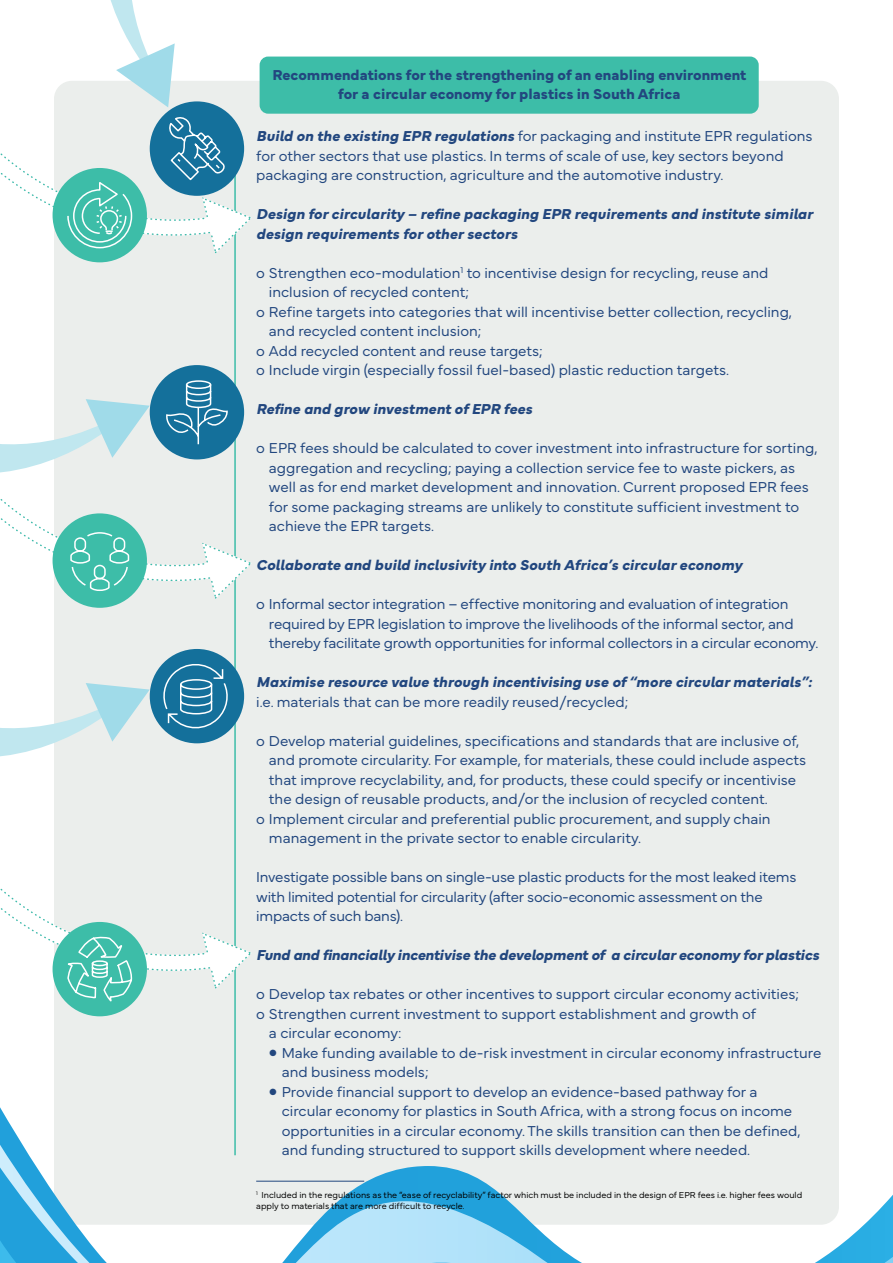
<style>
.page{position:relative;width:893px;height:1263px;background:#fff}
.page>*{position:absolute;margin:0;border:0;box-sizing:border-box;transform-origin:0 0}
.t1{font:300 15px/19.5px "Mundial";color:#22477f}
.t2{font:italic 700 15px/19.5px "Mundial";color:#22477f}
.t3{font:700 15px/19.5px "Mundial";color:#22477f;text-align:center}
.t4{font:300 9px/10.8px "Mundial";color:#000}
.s1{font-weight:700;font-style:italic}
</style>
<div class="page">
<div style="left:54px;top:81px;width:785px;height:1144px;background:#ebeeec;border-radius:18px"></div>
<svg style="left:0;top:1145px;width:893px;height:118px"></svg>
<svg style="left:0;top:1240px;width:16px;height:23px"></svg>
<div style="left:260px;top:57px;width:499px;height:57px;background:#3dbda8;border-radius:9px"></div>
<hr style="left:256px;top:1181px;width:108px;height:1px;background:#22477f">
<svg style="left:0;top:683px;width:150px;height:74px"></svg>
<hr style="left:234px;top:131px;width:2px;height:1024px;background:#3dbda8">
<div style="left:53px;top:168px;width:94px;height:94px;background:#3dbda8;border-radius:50%"></div>
<div style="left:53px;top:513px;width:94px;height:95px;background:#3dbda8;border-radius:50%"></div>
<svg style="left:0;top:0;width:251px;height:254px"></svg>
<div style="left:150px;top:649px;width:94px;height:94px;background:#14709b;border-radius:50%"></div>
<svg style="left:0;top:350px;width:251px;height:249px"></svg>
<svg style="left:162px;top:659px;width:68px;height:74px"></svg>
<svg style="left:0;top:855px;width:251px;height:284px"></svg>
<p class="t3" style="left:273px;top:63px;width:475px">Recommendations for the strengthening of an enabling environment for a circular economy for plastics in South Africa</p>
<p class="t1" style="left:256px;top:125px;width:558px"><span class="s1">Build on the existing EPR regulations</span> for packaging and institute EPR regulations for other sectors that use plastics. In terms of scale of use, key sectors beyond packaging are construction, agriculture and the automotive industry.</p>
<p class="t2" style="left:256px;top:203px;width:558px">Design for circularity – refine packaging EPR requirements and institute similar design requirements for other sectors</p>
<p class="t1" style="left:256px;top:261px;width:514px">o Strengthen eco-modulation<sup>1</sup> to incentivise design for recycling, reuse and</p>
<p class="t1" style="left:269px;top:281px;width:202px">inclusion of recycled content;</p>
<p class="t1" style="left:256px;top:300px;width:537px">o Refine targets into categories that will incentivise better collection, recycling,</p>
<p class="t1" style="left:269px;top:320px;width:214px">and recycled content inclusion;</p>
<p class="t1" style="left:256px;top:339px;width:288px">o Add recycled content and reuse targets;</p>
<p class="t1" style="left:256px;top:359px;width:474px">o Include virgin (especially fossil fuel-based) plastic reduction targets.</p>
<p class="t2" style="left:256px;top:398px;width:278px">Refine and grow investment of EPR fees</p>
<p class="t1" style="left:269px;top:437px;width:550px;text-indent:-13px">o EPR fees should be calculated to cover investment into infrastructure for sorting, aggregation and recycling; paying a collection service fee to waste pickers, as well as for end market development and innovation. Current proposed EPR fees for some packaging streams are unlikely to constitute sufficient investment to achieve the EPR targets.</p>
<p class="t2" style="left:256px;top:554px;width:488px">Collaborate and build inclusivity into South Africa’s circular economy</p>
<p class="t1" style="left:269px;top:593px;width:551px;text-indent:-13px">o Informal sector integration – effective monitoring and evaluation of integration required by EPR legislation to improve the livelihoods of the informal sector, and thereby facilitate growth opportunities for informal collectors in a circular economy.</p>
<p class="t2" style="left:256px;top:671px;width:557px">Maximise resource value through incentivising use of “more circular materials”:</p>
<p class="t1" style="left:256px;top:690px;width:374px">i.e. materials that can be more readily reused/recycled;</p>
<p class="t1" style="left:256px;top:729px;width:545px">o Develop material guidelines, specifications and standards that are inclusive of,</p>
<p class="t1" style="left:269px;top:749px;width:539px">and promote circularity. For example, for materials, these could include aspects</p>
<p class="t1" style="left:269px;top:768px;width:529px">that improve recyclability, and, for products, these could specify or incentivise</p>
<p class="t1" style="left:269px;top:788px;width:500px">the design of reusable products, and/or the inclusion of recycled content.</p>
<p class="t1" style="left:256px;top:807px;width:516px">o Implement circular and preferential public procurement, and supply chain</p>
<p class="t1" style="left:269px;top:827px;width:374px">management in the private sector to enable circularity.</p>
<p class="t1" style="left:256px;top:866px;width:542px">Investigate possible bans on single-use plastic products for the most leaked items with limited potential for circularity (after socio-economic assessment on the impacts of such bans).</p>
<p class="t2" style="left:256px;top:944px;width:564px">Fund and financially incentivise the development of a circular economy for plastics</p>
<p class="t1" style="left:256px;top:983px;width:544px">o Develop tax rebates or other incentives to support circular economy activities;</p>
<p class="t1" style="left:256px;top:1002px;width:501px">o Strengthen current investment to support establishment and growth of</p>
<p class="t1" style="left:269px;top:1022px;width:134px">a circular economy:</p>
<p class="t1" style="left:282px;top:1041px;width:541px;text-indent:-12px">● Make funding available to de-risk investment in circular economy infrastructure and business models;</p>
<p class="t1" style="left:282px;top:1080px;width:520px;text-indent:-12px">● Provide financial support to develop an evidence-based pathway for a circular economy for plastics in South Africa, with a strong focus on income opportunities in a circular economy. The skills transition can then be defined, and funding structured to support skills development where needed.</p>
<p class="t4" style="left:256px;top:1189px;width:547px"><sup>1</sup> Included in the regulations as the “ease of recyclability” factor which must be included in the design of EPR fees i.e. higher fees would apply to materials that are more difficult to recycle.</p>
</div>
